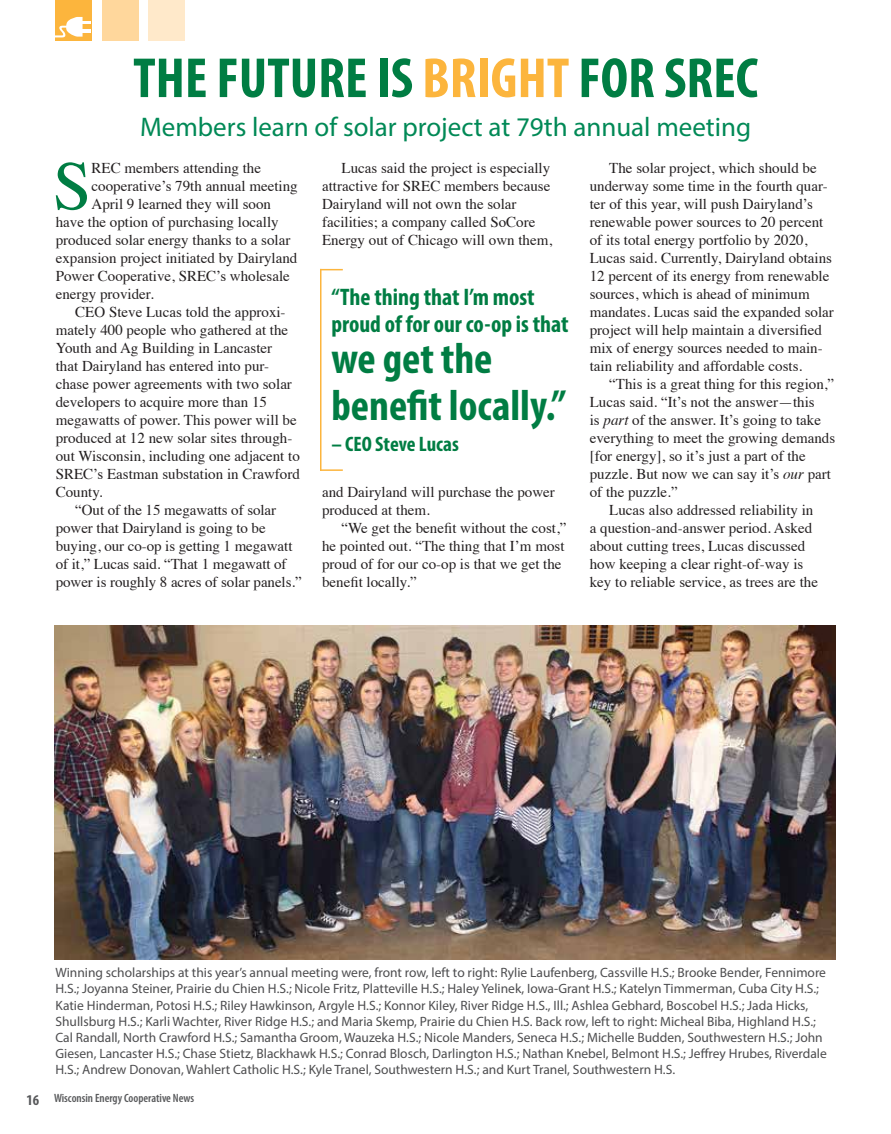
<style>
.page{position:relative;width:891px;height:1134px;background:#fff}
.page>*{position:absolute;margin:0;border:0;box-sizing:border-box;transform-origin:0 0}
.t1{font:69.45px "Times";color:#007d43}
.t2{font:700 condensed 57px "Myriad Pro";color:#007d43}
.t3{font:700 condensed 43.5px/47.2px "Myriad Pro";color:#007d43}
.t4{font:27px "Myriad Pro";color:#018956}
.t5{font:700 condensed 24px/27px "Myriad Pro";color:#007d43}
.t6{font:700 condensed 21px "Myriad Pro";color:#007d43}
.t7{font:15px/18px "Times";color:#231f20}
.t8{font:13.5px/16.2px "Myriad Pro";color:#4d4d4f}
.t9{font:600 condensed 12px "Myriad Pro";color:#58595b}
.s1{color:#fcb53d}
.s2{font-style:italic}
.s3{font-weight:700;font-size:15px}
</style>
<div class="page">
<div style="left:56px;top:0;width:36px;height:40px;background:#fcb53d"></div>
<div style="left:102px;top:0;width:37px;height:40px;background:#ffd79c"></div>
<div style="left:148px;top:0;width:37px;height:40px;background:#ffe9ca"></div>
<svg style="left:55px;top:17px;width:35px;height:21px"></svg>
<img style="left:54px;top:625px;width:782px;height:334px">
<hr style="left:320px;top:269px;width:2px;height:202px;background:#fcb53d">
<svg style="left:322px;top:269px;width:21px;height:1px"></svg>
<hr style="left:320px;top:469px;width:23px;height:2px;background:#fcb53d">
<h2 class="t2" style="left:133px;top:42px;width:627px">THE FUTURE IS <span class="s1">BRIGHT</span> FOR SREC</h2>
<h3 class="t4" style="left:140px;top:111px;width:613px">Members learn of solar project at 79th annual meeting</h3>
<h1 class="t1" style="left:53px;top:121px;width:40px">S</h1>
<p class="t7" style="left:92px;top:158px;width:171px">REC members attending the</p>
<p class="t7" style="left:92px;top:176px;width:208px">cooperative’s 79th annual meeting</p>
<p class="t7" style="left:92px;top:194px;width:181px">April 9 learned they will soon</p>
<p class="t7" style="left:56px;top:212px;width:224px">have the option of purchasing locally</p>
<p class="t7" style="left:56px;top:230px;width:236px">produced solar energy thanks to a solar</p>
<p class="t7" style="left:56px;top:248px;width:243px">expansion project initiated by Dairyland</p>
<p class="t7" style="left:56px;top:266px;width:236px">Power Cooperative, SREC’s wholesale</p>
<p class="t7" style="left:56px;top:284px;width:100px">energy provider.</p>
<p class="t7" style="left:75px;top:302px;width:212px">CEO Steve Lucas told the approxi-</p>
<p class="t7" style="left:56px;top:320px;width:234px">mately 400 people who gathered at the</p>
<p class="t7" style="left:56px;top:338px;width:218px">Youth and Ag Building in Lancaster</p>
<p class="t7" style="left:56px;top:356px;width:215px">that Dairyland has entered into pur-</p>
<p class="t7" style="left:56px;top:374px;width:238px">chase power agreements with two solar</p>
<p class="t7" style="left:56px;top:392px;width:213px">developers to acquire more than 15</p>
<p class="t7" style="left:56px;top:410px;width:242px">megawatts of power. This power will be</p>
<p class="t7" style="left:56px;top:428px;width:238px">produced at 12 new solar sites through-</p>
<p class="t7" style="left:56px;top:446px;width:246px">out Wisconsin, including one adjacent to</p>
<p class="t7" style="left:56px;top:464px;width:246px">SREC’s Eastman substation in Crawford</p>
<p class="t7" style="left:56px;top:482px;width:48px">County.</p>
<p class="t7" style="left:75px;top:500px;width:202px">“Out of the 15 megawatts of solar</p>
<p class="t7" style="left:56px;top:518px;width:211px">power that Dairyland is going to be</p>
<p class="t7" style="left:56px;top:536px;width:238px">buying, our co-op is getting 1 megawatt</p>
<p class="t7" style="left:56px;top:554px;width:232px">of it,” Lucas said. “That 1 megawatt of</p>
<p class="t7" style="left:56px;top:572px;width:248px">power is roughly 8 acres of solar panels.”</p>
<p class="t7" style="left:322px;top:158px;width:232px;text-indent:20px">Lucas said the project is especially attractive for SREC members because Dairyland will not own the solar facilities; a company called SoCore Energy out of Chicago will own them,</p>
<h3 class="t5" style="left:331px;top:283px;width:239px">“The thing that I’m most proud of for our co-op is that</h3>
<h3 class="t3" style="left:331px;top:334px;width:236px">we get the benefit locally.”</h3>
<h3 class="t6" style="left:331px;top:430px;width:129px">– CEO Steve Lucas</h3>
<p class="t7" style="left:322px;top:482px;width:234px">and Dairyland will purchase the power produced at them.</p>
<p class="t7" style="left:322px;top:518px;width:246px;text-indent:20px">“We get the benefit without the cost,” he pointed out. “The thing that I’m most proud of for our co-op is that we get the benefit locally.”</p>
<p class="t7" style="left:590px;top:158px;width:246px;text-indent:20px">The solar project, which should be underway some time in the fourth quar&shy;ter of this year, will push Dairyland’s renewable power sources to 20 percent of its total energy portfolio by 2020, Lucas said. Currently, Dairyland obtains 12 percent of its energy from renewable sources, which is ahead of minimum mandates. Lucas said the expanded solar project will help maintain a diversified mix of energy sources needed to main&shy;tain reliability and affordable costs.</p>
<p class="t7" style="left:590px;top:374px;width:247px;text-indent:20px">“This is a great thing for this region,” Lucas said. “It’s not the answer—this<br>is <span class="s2">part</span> of the answer. It’s going to take everything to meet the growing demands [for energy], so it’s just a part of the puzzle. But now we can say it’s <span class="s2">our</span> part of the puzzle.”</p>
<p class="t7" style="left:590px;top:500px;width:230px;text-indent:20px">Lucas also addressed reliability in a question-and-answer period. Asked about cutting trees, Lucas discussed how keeping a clear right-of-way is key to reliable service, as trees are the</p>
<p class="t8" style="left:56px;top:964px;width:773px">Winning scholarships at this year’s annual meeting were, front row, left to right: Rylie Laufenberg, Cassville H.S.; Brooke Bender, Fennimore H.S.; Joyanna Steiner, Prairie du Chien H.S.; Nicole Fritz, Platteville H.S.; Haley Yelinek, Iowa-Grant H.S.; Katelyn Timmerman, Cuba City H.S.; Katie Hinderman, Potosi H.S.; Riley Hawkinson, Argyle H.S.; Konnor Kiley, River Ridge H.S., Ill.; Ashlea Gebhard, Boscobel H.S.; Jada Hicks, Shullsburg H.S.; Karli Wachter, River Ridge H.S.; and Maria Skemp, Prairie du Chien H.S. Back row, left to right: Micheal Biba, Highland H.S.; Cal Randall, North Crawford H.S.; Samantha Groom, Wauzeka H.S.; Nicole Manders, Seneca H.S.; Michelle Budden, Southwestern H.S.; John Giesen, Lancaster H.S.; Chase Stietz, Blackhawk H.S.; Conrad Blosch, Darlington H.S.; Nathan Knebel, Belmont H.S.; Jeffrey Hrubes, Riverdale H.S.; Andrew Donovan, Wahlert Catholic H.S.; Kyle Tranel, Southwestern H.S.; and Kurt Tranel, Southwestern H.S.</p>
<p class="t9" style="left:27px;top:1091px;width:169px"><span class="s3">16</span> Wisconsin Energy Cooperative News</p>
</div>
